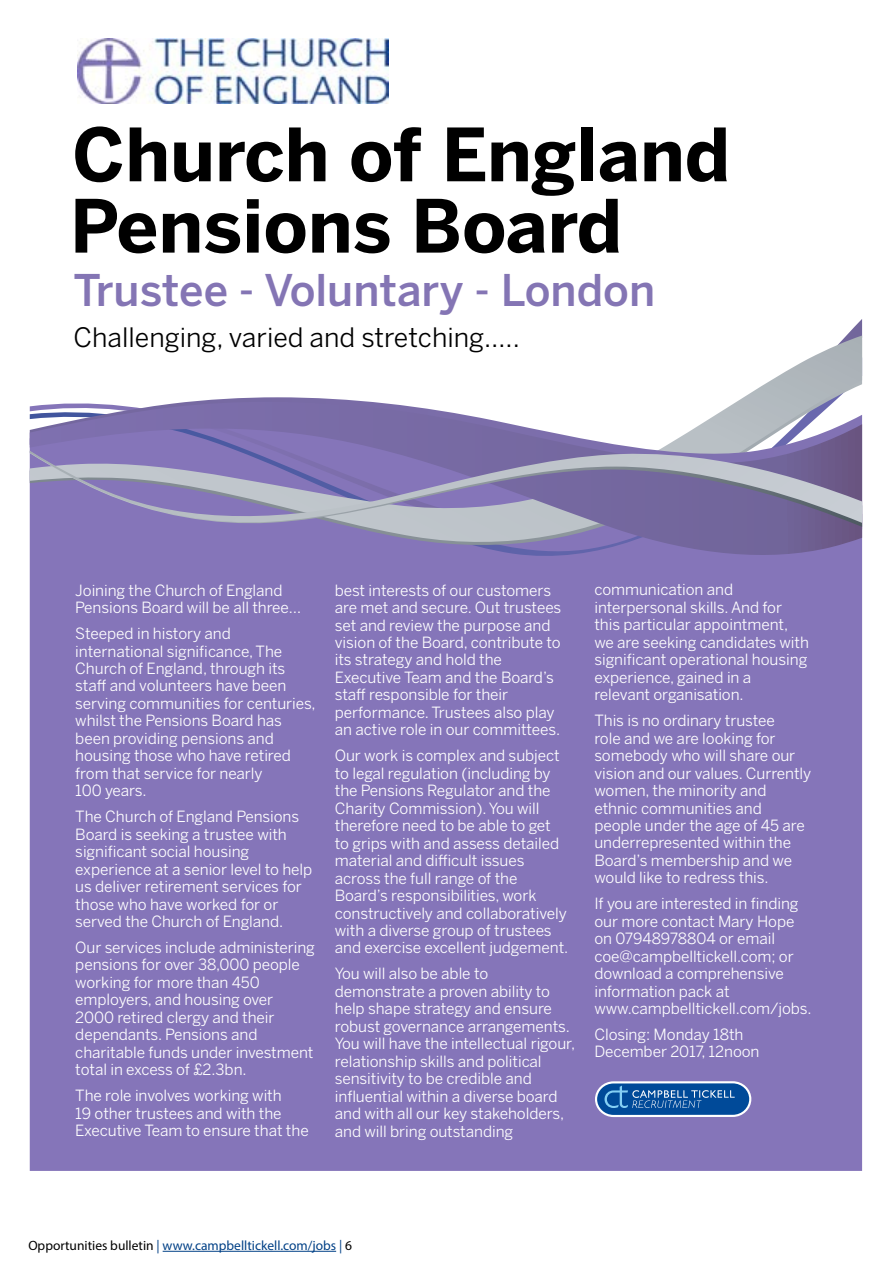
<style>
.page{position:relative;width:893px;height:1263px;background:#fff}
.page>*{position:absolute;margin:0;border:0;box-sizing:border-box;transform-origin:0 0}
.t1{font:700 72.75px/71.2px "Benton Sans";color:#000}
.t2{font:500 43.35px "Benton Sans";color:#8475b4}
.t3{font:26.55px "Benton Sans";color:#000}
.t4{font:15.45px/17.4px "Benton Sans";letter-spacing:-.005em;color:#fff}
.t5{font:13.5px "Myriad Pro";color:#004086}
.s1{color:#000}
</style>
<div class="page">
<div style="left:30px;top:566px;width:832px;height:605px;background:#8575b9"></div>
<img style="left:77px;top:39px;width:311px;height:65px">
<svg style="left:594px;top:1080px;width:158px;height:38px;background:#4072b1"></svg>
<svg style="left:744px;top:335px;width:118px;height:62px"></svg>
<svg style="left:187px;top:397px;width:652px;height:5px"></svg>
<svg style="left:30px;top:402px;width:832px;height:160px"></svg>
<svg style="left:30px;top:525px;width:832px;height:2px;background:#8e86b2"></svg>
<svg style="left:30px;top:451px;width:832px;height:74px;background:#8e87b2"></svg>
<hr style="left:163px;top:1251px;width:173px;height:1px;background:#004086">
<h1 class="t1" style="left:70px;top:118px;width:662px">Church of England<br>Pensions Board</h1>
<h2 class="t2" style="left:74px;top:264px;width:583px">Trustee - Voluntary - London</h2>
<h3 class="t3" style="left:74px;top:321px;width:448px">Challenging, varied and stretching…..</h3>
<p class="t4" style="left:75px;top:581px;width:227px">Joining the Church of England<br>Pensions Board will be all three…</p>
<p class="t4" style="left:75px;top:624px;width:242px">Steeped in history and international significance, The<br>Church of England, through its staff and volunteers have been serving communities for centuries, whilst the Pensions Board has been providing pensions and housing those who have retired from that service for nearly<br>100 years.</p>
<p class="t4" style="left:75px;top:808px;width:239px">The Church of England Pensions<br>Board is seeking a trustee with significant social housing experience at a senior level to help us deliver retirement services for those who have worked for or served the Church of England.</p>
<p class="t4" style="left:75px;top:938px;width:241px">Our services include administering pensions for over 38,000 people working for more than 450 employers, and housing over<br>2000 retired clergy and their dependants. Pensions and charitable funds under investment total in excess of £2.3bn.</p>
<p class="t4" style="left:75px;top:1086px;width:235px">The role involves working with<br>19 other trustees and with the<br>Executive Team to ensure that the</p>
<p class="t4" style="left:335px;top:581px;width:228px">best interests of our customers are met and secure. Out trustees set and review the purpose and vision of the Board, contribute to its strategy and hold the<br>Executive Team and the Board’s staff responsible for their performance. Trustees also play an active role in our committees.</p>
<p class="t4" style="left:335px;top:747px;width:235px">Our work is complex and subject to legal regulation (including by the Pensions Regulator and the<br>Charity Commission). You will therefore need to be able to get to grips with and assess detailed material and difficult issues across the full range of the<br>Board’s responsibilities, work constructively and collaboratively with a diverse group of trustees and exercise excellent judgement.</p>
<p class="t4" style="left:335px;top:965px;width:242px">You will also be able to demonstrate a proven ability to help shape strategy and ensure robust governance arrangements.<br>You will have the intellectual rigour, relationship skills and political sensitivity to be credible and influential within a diverse board and with all our key stakeholders, and will bring outstanding</p>
<p class="t4" style="left:594px;top:581px;width:216px">communication and interpersonal skills. And for this particular appointment, we are seeking candidates with significant operational housing experience, gained in a relevant organisation.</p>
<p class="t4" style="left:594px;top:712px;width:218px">This is no ordinary trustee<br>role and we are looking for somebody who will share our vision and our values. Currently women, the minority and ethnic communities and people under the age of 45 are underrepresented within the<br>Board’s membership and we would like to redress this.</p>
<p class="t4" style="left:594px;top:895px;width:219px">If you are interested in finding our more contact Mary Hope on 07948978804 or email coe@campbelltickell.com; or download a comprehensive information pack at www.campbelltickell.com/jobs.</p>
<p class="t4" style="left:594px;top:1025px;width:167px">Closing: Monday 18th<br>December 2017, 12noon</p>
<p class="t5" style="left:28px;top:1237px;width:325px"><span class="s1">Opportunities bulletin</span> | www.campbelltickell.com/jobs | <span class="s1">6</span></p>
</div>
